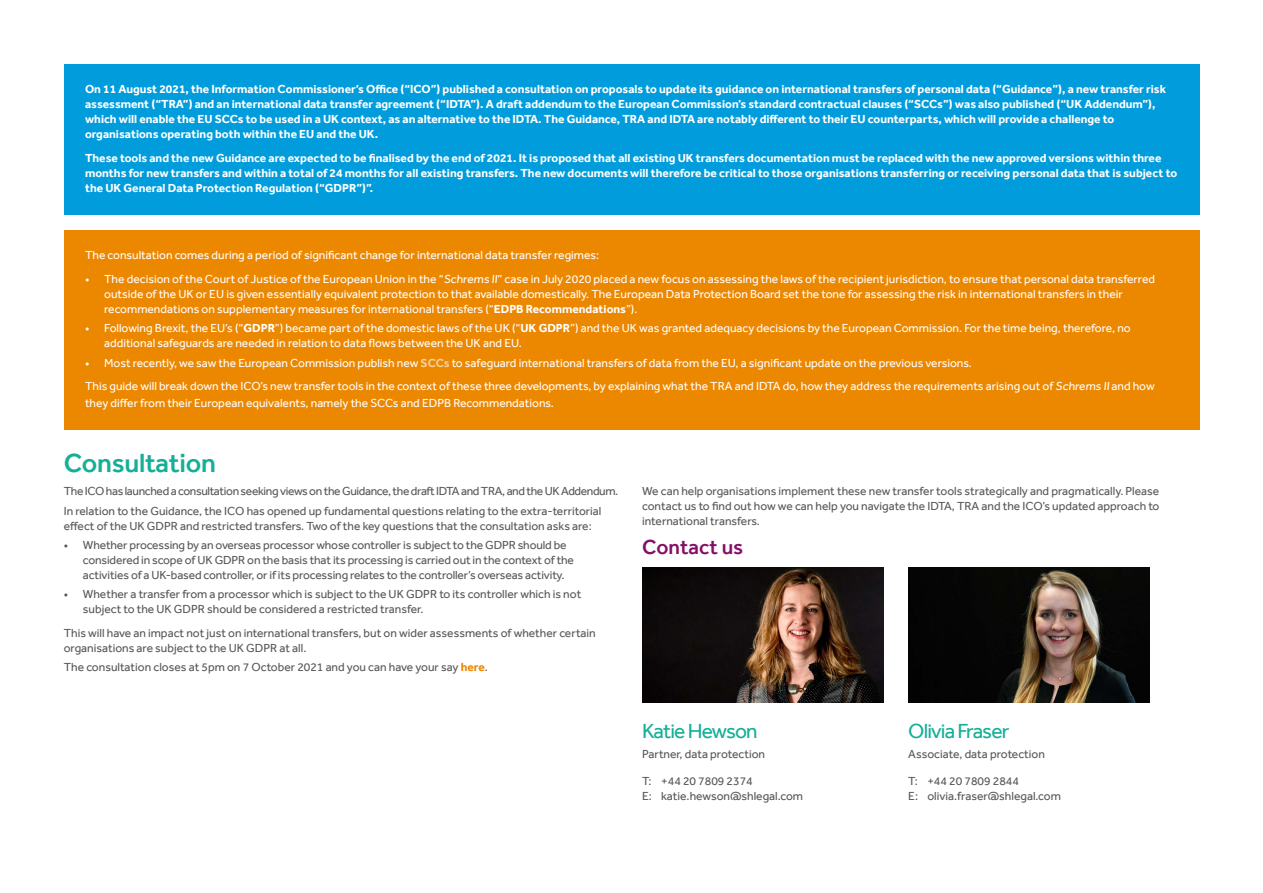
<style>
.page{position:relative;width:1263px;height:893px;background:#fff}
.page>*{position:absolute;margin:0;border:0;box-sizing:border-box;transform-origin:0 0}
.t1{font:500 27px "Effra";letter-spacing:-.01em;color:#15af97}
.Profile_name{font:21px "Effra";letter-spacing:-.04em;color:#15af97}
.t2{font:500 21px "Effra";color:#850f66}
.Body{font:12px/15px "Effra";color:#fff}
.Body-2{font:12px/15px "Effra";color:#575757}
.Body-3{font:700 12px/15px "Effra";color:#fff}
.Profile_details{font:12px/15px "Effra";color:#575757}
.Body-4{font:12px "Effra";letter-spacing:-.03em;color:#575757}
.s1{font-weight:700}
.s2{font-weight:700;color:#f7cf99}
.s3{font-weight:700;color:#ec8700}
</style>
<div class="page">
<div style="left:64px;top:64px;width:1135px;height:151px;background:#009cdc"></div>
<div style="left:64px;top:230px;width:1135px;height:200px;background:#ec8700"></div>
<img style="left:642px;top:567px;width:241px;height:136px">
<img style="left:908px;top:567px;width:241px;height:136px">
<p class="Body-3" style="left:85px;top:82px;width:1082px">On 11 August 2021, the Information Commissioner’s Office (“ICO”) published a consultation on proposals to update its guidance on international transfers of personal data (“Guidance”), a new transfer risk assessment (“TRA”) and an international data transfer agreement (“IDTA”). A draft addendum to the European Commission’s standard contractual clauses (“SCCs”) was also published (“UK Addendum”), which will enable the EU SCCs to be used in a UK context, as an alternative to the IDTA. The Guidance, TRA and IDTA are notably different to their EU counterparts, which will provide a challenge to organisations operating both within the EU and the UK.</p>
<p class="Body-3" style="left:85px;top:151px;width:1094px">These tools and the new Guidance are expected to be finalised by the end of 2021. It is proposed that all existing UK transfers documentation must be replaced with the new approved versions within three months for new transfers and within a total of 24 months for all existing transfers. The new documents will therefore be critical to those organisations transferring or receiving personal data that is subject to the UK General Data Protection Regulation (“GDPR”)”.</p>
<p class="Body" style="left:85px;top:247px;width:516px">The consultation comes during a period of significant change for international data transfer regimes:</p>
<p class="Body" style="left:104px;top:271px;width:1052px;text-indent:-19px">• The decision of the Court of Justice of the European Union in the “Schrems II” case in July 2020 placed a new focus on assessing the laws of the recipient jurisdiction, to ensure that personal data transferred outside of the UK or EU is given essentially equivalent protection to that available domestically. The European Data Protection Board set the tone for assessing the risk in international transfers in their recommendations on supplementary measures for international transfers (“<span class="s1">EDPB Recommendations</span>”).</p>
<p class="Body" style="left:104px;top:321px;width:1028px;text-indent:-19px">• Following Brexit, the EU’s (“<span class="s1">GDPR</span>”) became part of the domestic laws of the UK (“<span class="s1">UK GDPR</span>”) and the UK was granted adequacy decisions by the European Commission. For the time being, therefore, no additional safeguards are needed in relation to data flows between the UK and EU.</p>
<p class="Body" style="left:85px;top:355px;width:888px">• Most recently, we saw the European Commission publish new <span class="s2">SCCs</span> to safeguard international transfers of data from the EU, a significant update on the previous versions.</p>
<p class="Body" style="left:85px;top:378px;width:1071px;line-height:16.5px">This guide will break down the ICO’s new transfer tools in the context of these three developments, by explaining what the TRA and IDTA do, how they address the requirements arising out of Schrems IIand how they differ from their European equivalents, namely the SCCs and EDPB Recommendations.</p>
<p class="t1" style="left:64px;top:447px;width:154px">Consultation</p>
<p class="Body-4" style="left:64px;top:484px;width:556px">The ICO has launched a consultation seeking views on the Guidance, the draft IDTA and TRA, and the UK Addendum.</p>
<p class="Body-2" style="left:64px;top:503px;width:539px">In relation to the Guidance, the ICO has opened up fundamental questions relating to the extra-territorial effect of the UK GDPR and restricted transfers. Two of the key questions that the consultation asks are:</p>
<p class="Body-2" style="left:83px;top:537px;width:493px;text-indent:-19px">• Whether processing by an overseas processor whose controller is subject to the GDPR should be considered in scope of UK GDPR on the basis that its processing is carried out in the context of the activities of a UK-based controller, or if its processing relates to the controller’s overseas activity.</p>
<p class="Body-2" style="left:83px;top:587px;width:500px;text-indent:-19px">• Whether a transfer from a processor which is subject to the UK GDPR to its controller which is not subject to the UK GDPR should be considered a restricted transfer.</p>
<p class="Body-2" style="left:64px;top:625px;width:533px">This will have an impact not just on international transfers, but on wider assessments of whether certain organisations are subject to the UK GDPR at all.</p>
<p class="Body-2" style="left:64px;top:659px;width:425px">The consultation closes at 5pm on 7 October 2021 and you can have your say <span class="s3">here</span>.</p>
<p class="Body-2" style="left:642px;top:484px;width:519px;text-align:justify">We can help organisations implement these new transfer tools strategically and pragmatically. Please contact us to find out how we can help you navigate the IDTA, TRA and the ICO’s updated approach to international transfers.</p>
<h5 class="t2" style="left:642px;top:534px;width:103px">Contact us</h5>
<p class="Profile_name" style="left:642px;top:719px;width:117px">Katie Hewson</p>
<p class="Profile_details" style="left:642px;top:746px;width:124px">Partner, data protection</p>
<p class="Profile_details" style="left:642px;top:774px;width:162px">T: +44 20 7809 2374<br>E: katie.hewson@shlegal.com</p>
<p class="Profile_name" style="left:908px;top:719px;width:103px">Olivia Fraser</p>
<p class="Profile_details" style="left:908px;top:746px;width:138px">Associate, data protection</p>
<p class="Profile_details" style="left:908px;top:774px;width:154px">T: +44 20 7809 2844<br>E: olivia.fraser@shlegal.com</p>
</div>
